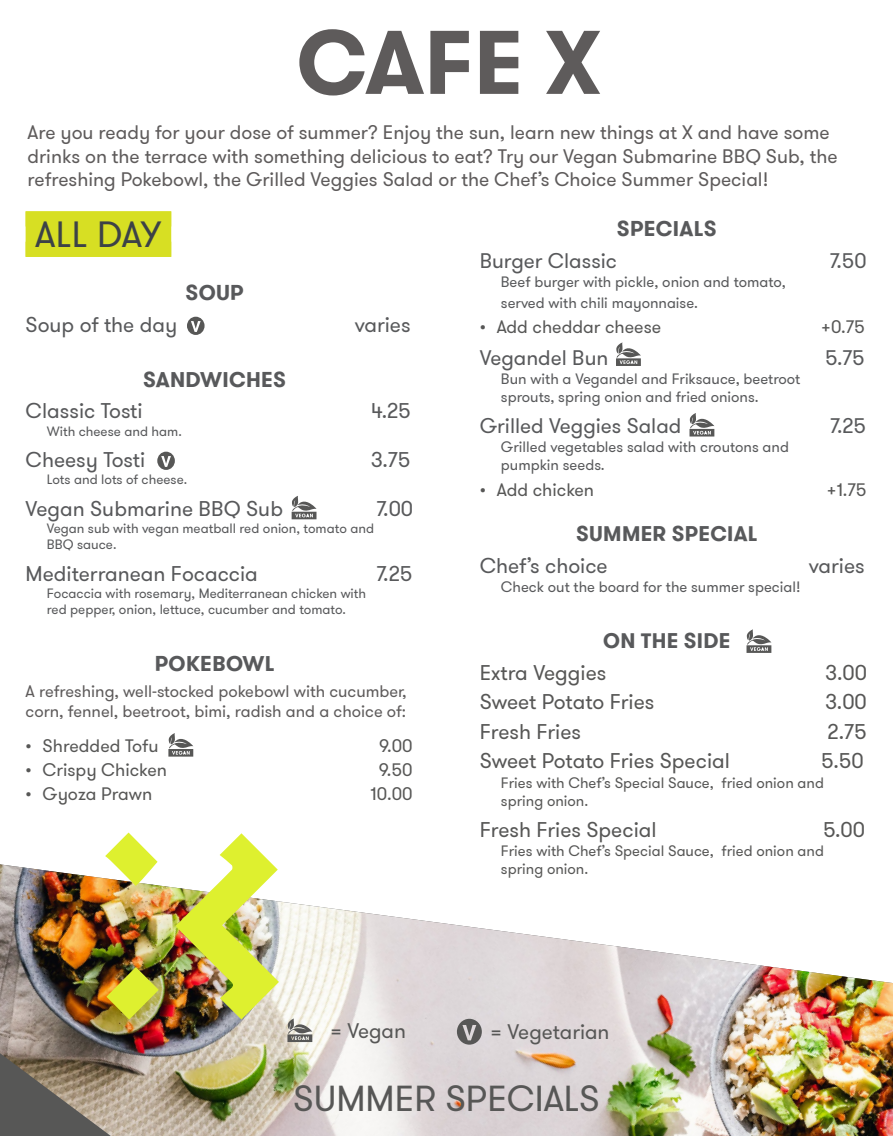
<style>
.page{position:relative;width:893px;height:1136px;background:#fff}
.page>*{position:absolute;margin:0;border:0;box-sizing:border-box;transform-origin:0 0}
.t1{font:700 90px "GT Walsheim";color:#5e5b5b}
.t2{font:36.3px "GT Walsheim";color:#3c4247}
.t3{font:36px "GT Walsheim";color:#575756}
.t4{font:21.15px "GT Walsheim";color:#58595b}
.t5{font:21.15px "GT Walsheim";color:#575756}
.t6{font:700 21.15px "GT Walsheim";letter-spacing:.015em;color:#58595b}
.t7{font:21px "GT Walsheim";color:#58595b}
.t8{font:700 21px "GT Walsheim";letter-spacing:.015em;color:#58595b}
.t9{font:21px "GT Walsheim";color:#575756}
.t10{font:19.5px/23.4px "GT Walsheim";color:#5e5b5b}
.t11{font:18px "GT Walsheim";color:#575756}
.t12{font:16.65px/20px "GT Walsheim";color:#5e5b5b}
.t13{font:15px/18px "GT Walsheim";color:#58595b}
.t14{font:15px/18px "GT Walsheim";color:#575756}
.t15{font:13.5px/16.2px "GT Walsheim";color:#58595b}
</style>
<div class="page">
<img style="left:0;top:864px;width:893px;height:271px">
<img style="left:176px;top:833px;width:103px;height:186px">
<svg style="left:105px;top:832px;width:53px;height:53px"></svg>
<img style="left:106px;top:966px;width:53px;height:53px">
<svg style="left:457px;top:1018px;width:25px;height:26px"></svg>
<svg style="left:287px;top:1018px;width:25px;height:23px"></svg>
<div style="left:26px;top:211px;width:145px;height:46px;background:#d7df23"></div>
<svg style="left:187px;top:316px;width:18px;height:19px"></svg>
<svg style="left:157px;top:451px;width:18px;height:19px"></svg>
<svg style="left:291px;top:496px;width:26px;height:23px"></svg>
<svg style="left:689px;top:413px;width:25px;height:23px"></svg>
<svg style="left:616px;top:342px;width:25px;height:24px"></svg>
<svg style="left:746px;top:629px;width:25px;height:23px"></svg>
<svg style="left:168px;top:733px;width:25px;height:23px"></svg>
<h1 class="t1" style="left:296px;top:4px;width:306px">CAFE X</h1>
<p class="t10" style="left:28px;top:121px;width:812px">Are you ready for your dose of summer? Enjoy the sun, learn new things at X and have some drinks on the terrace with something delicious to eat? Try our Vegan Submarine BBQ Sub, the refreshing Pokebowl, the Grilled Veggies Salad or the Chef’s Choice Summer Special!</p>
<h2 class="t2" style="left:35px;top:211px;width:128px">ALL DAY</h2>
<h3 class="t6" style="left:186px;top:279px;width:60px">SOUP</h3>
<h3 class="t4" style="left:26px;top:311px;width:153px">Soup of the day</h3>
<h3 class="t4" style="left:355px;top:311px;width:57px">varies</h3>
<h3 class="t6" style="left:143px;top:365px;width:144px">SANDWICHES</h3>
<h3 class="t4" style="left:26px;top:397px;width:118px">Classic Tosti</h3>
<h3 class="t4" style="left:371px;top:397px;width:41px">4.25</h3>
<p class="t15" style="left:47px;top:423px;width:136px">With cheese and ham.</p>
<h3 class="t4" style="left:26px;top:446px;width:121px">Cheesy Tosti</h3>
<h3 class="t4" style="left:371px;top:446px;width:41px">3.75</h3>
<p class="t15" style="left:47px;top:472px;width:142px">Lots and lots of cheese.</p>
<h3 class="t4" style="left:26px;top:495px;width:259px">Vegan Submarine BBQ Sub</h3>
<h3 class="t4" style="left:376px;top:495px;width:38px">7.00</h3>
<p class="t15" style="left:47px;top:520px;width:329px">Vegan sub with vegan meatball red onion, tomato and<br>BBQ sauce.</p>
<h3 class="t4" style="left:26px;top:560px;width:234px">Mediterranean Focaccia</h3>
<h3 class="t4" style="left:376px;top:560px;width:37px">7.25</h3>
<p class="t15" style="left:47px;top:585px;width:321px">Focaccia with rosemary, Mediterranean chicken with red pepper, onion, lettuce, cucumber and tomato.</p>
<h3 class="t6" style="left:155px;top:650px;width:121px">POKEBOWL</h3>
<p class="t12" style="left:26px;top:682px;width:383px">A refreshing, well-stocked pokebowl with cucumber, corn, fennel, beetroot, bimi, radish and a choice of:</p>
<p class="t11" style="left:26px;top:734px;width:134px">• Shredded Tofu</p>
<p class="t11" style="left:379px;top:734px;width:35px">9.00</p>
<p class="t11" style="left:26px;top:758px;width:143px">• Crispy Chicken</p>
<p class="t11" style="left:379px;top:758px;width:35px">9.50</p>
<p class="t11" style="left:26px;top:782px;width:128px">• Gyoza Prawn</p>
<p class="t11" style="left:371px;top:782px;width:43px">10.00</p>
<h3 class="t6" style="left:617px;top:215px;width:101px">SPECIALS</h3>
<h3 class="t7" style="left:480px;top:247px;width:139px">Burger Classic</h3>
<h3 class="t7" style="left:830px;top:247px;width:38px">7.50</h3>
<p class="t13" style="left:501px;top:271px;width:286px;line-height:21px">Beef burger with pickle, onion and tomato, served with chili mayonnaise.</p>
<p class="t11" style="left:480px;top:316px;width:183px">• Add cheddar cheese</p>
<p class="t11" style="left:821px;top:316px;width:46px">+0.75</p>
<h3 class="t7" style="left:480px;top:344px;width:130px">Vegandel Bun</h3>
<h3 class="t7" style="left:825px;top:344px;width:41px">5.75</h3>
<p class="t13" style="left:501px;top:370px;width:301px">Bun with a Vegandel and Friksauce, beetroot sprouts, spring onion and fried onions.</p>
<h3 class="t7" style="left:480px;top:412px;width:203px">Grilled Veggies Salad</h3>
<h3 class="t7" style="left:830px;top:412px;width:37px">7.25</h3>
<p class="t13" style="left:501px;top:438px;width:290px">Grilled vegetables salad with croutons and pumpkin seeds.</p>
<p class="t11" style="left:480px;top:478px;width:116px">• Add chicken</p>
<p class="t11" style="left:826px;top:478px;width:42px">+1.75</p>
<h3 class="t8" style="left:576px;top:520px;width:183px">SUMMER SPECIAL</h3>
<h3 class="t4" style="left:480px;top:552px;width:129px">Chef’s choice</h3>
<h3 class="t4" style="left:809px;top:552px;width:57px">varies</h3>
<p class="t13" style="left:501px;top:578px;width:301px">Check out the board for the summer special!</p>
<h3 class="t8" style="left:603px;top:627px;width:129px">ON THE SIDE</h3>
<h3 class="t5" style="left:480px;top:659px;width:128px">Extra Veggies</h3>
<h3 class="t5" style="left:825px;top:659px;width:43px">3.00</h3>
<h3 class="t5" style="left:480px;top:688px;width:176px">Sweet Potato Fries</h3>
<h3 class="t5" style="left:825px;top:688px;width:43px">3.00</h3>
<h3 class="t5" style="left:480px;top:718px;width:103px">Fresh Fries</h3>
<h3 class="t5" style="left:827px;top:718px;width:41px">2.75</h3>
<h3 class="t5" style="left:480px;top:747px;width:252px">Sweet Potato Fries Special</h3>
<h3 class="t5" style="left:821px;top:747px;width:44px">5.50</h3>
<p class="t14" style="left:501px;top:773px;width:325px">Fries with Chef’s Special Sauce, fried onion and spring onion.</p>
<h3 class="t5" style="left:480px;top:816px;width:178px">Fresh Fries Special</h3>
<h3 class="t5" style="left:823px;top:816px;width:44px">5.00</h3>
<p class="t14" style="left:501px;top:842px;width:325px">Fries with Chef’s Special Sauce, fried onion and spring onion.</p>
<h3 class="t9" style="left:330px;top:1017px;width:77px">= Vegan</h3>
<h3 class="t9" style="left:490px;top:1018px;width:121px">= Vegetarian</h3>
<h3 class="t3" style="left:293px;top:1075px;width:308px">SUMMER SPECIALS</h3>
</div>
